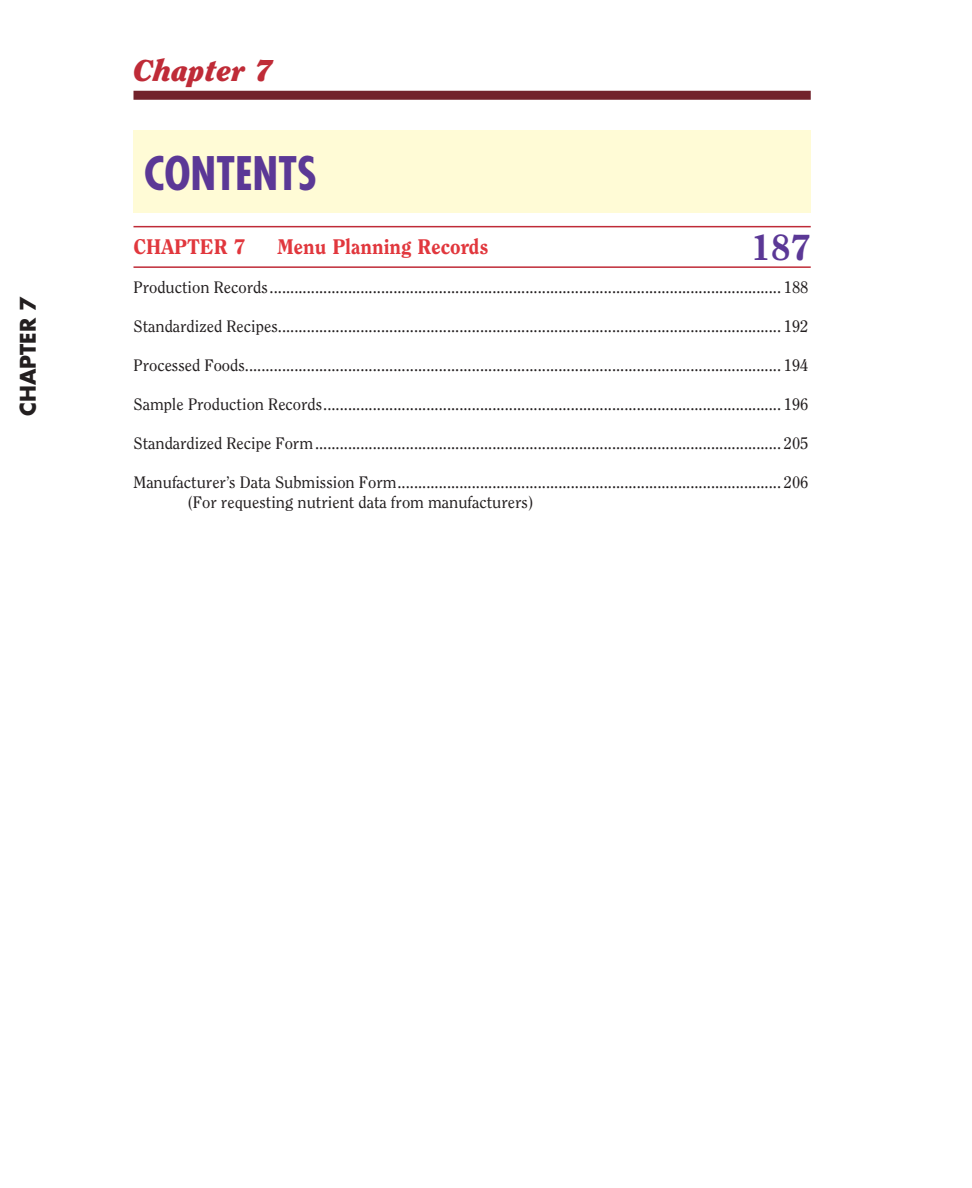
<style>
.page{position:relative;width:972px;height:1188px;background:#fff}
.page>*{position:absolute;margin:0;border:0;box-sizing:border-box;transform-origin:0 0}
._2_Heads-No_Rule{font:700 condensed 45px "Futura";color:#5b3896}
._11_13_Bullets-0p6{font:800 36px "Clearface";color:#5b3896}
.Chapter{font:italic 900 30px "Clearface";color:#bf2b37}
.NEW_CONT-1{font:800 21px "Clearface";color:#e1373d}
.Tab_Text{font:700 21px "Futura";color:#231f20}
.NEW_CONT-4{font:16.5px "Clearface";color:#231f20}
</style>
<div class="page">
<div style="left:134px;top:91px;width:677px;height:9px;background:#72222b"></div>
<div style="left:134px;top:130px;width:677px;height:83px;background:#fffbd6"></div>
<hr style="left:134px;top:226px;width:677px;height:1px;background:#bf2b37">
<hr style="left:134px;top:266px;width:677px;height:2px;background:#bf2b37">
<p class="Tab_Text" style="left:13px;top:416px;width:121px;rotate:-90deg">CHAPTER 7</p>
<p class="Chapter" style="left:134px;top:52px;width:141px">Chapter 7</p>
<p class="_2_Heads-No_Rule" style="left:144px;top:146px;width:174px">CONTENTS</p>
<p class="_11_13_Bullets-0p6" style="left:751px;top:226px;width:62px">187</p>
<p class="NEW_CONT-1" style="left:134px;top:234px;width:114px">CHAPTER 7</p>
<p class="NEW_CONT-1" style="left:278px;top:234px;width:213px">Menu Planning Records</p>
<p class="NEW_CONT-4" style="left:134px;top:278px;width:676px">Production Records............................................................................................................................ 188</p>
<p class="NEW_CONT-4" style="left:134px;top:317px;width:676px">Standardized Recipes.......................................................................................................................... 192</p>
<p class="NEW_CONT-4" style="left:134px;top:356px;width:676px">Processed Foods.................................................................................................................................. 194</p>
<p class="NEW_CONT-4" style="left:134px;top:395px;width:676px">Sample Production Records............................................................................................................... 196</p>
<p class="NEW_CONT-4" style="left:134px;top:434px;width:676px">Standardized Recipe Form................................................................................................................. 205</p>
<p class="NEW_CONT-4" style="left:134px;top:473px;width:676px">Manufacturer’s Data Submission Form............................................................................................. 206</p>
<p class="NEW_CONT-4" style="left:188px;top:492px;width:348px">(For requesting nutrient data from manufacturers)</p>
</div>
